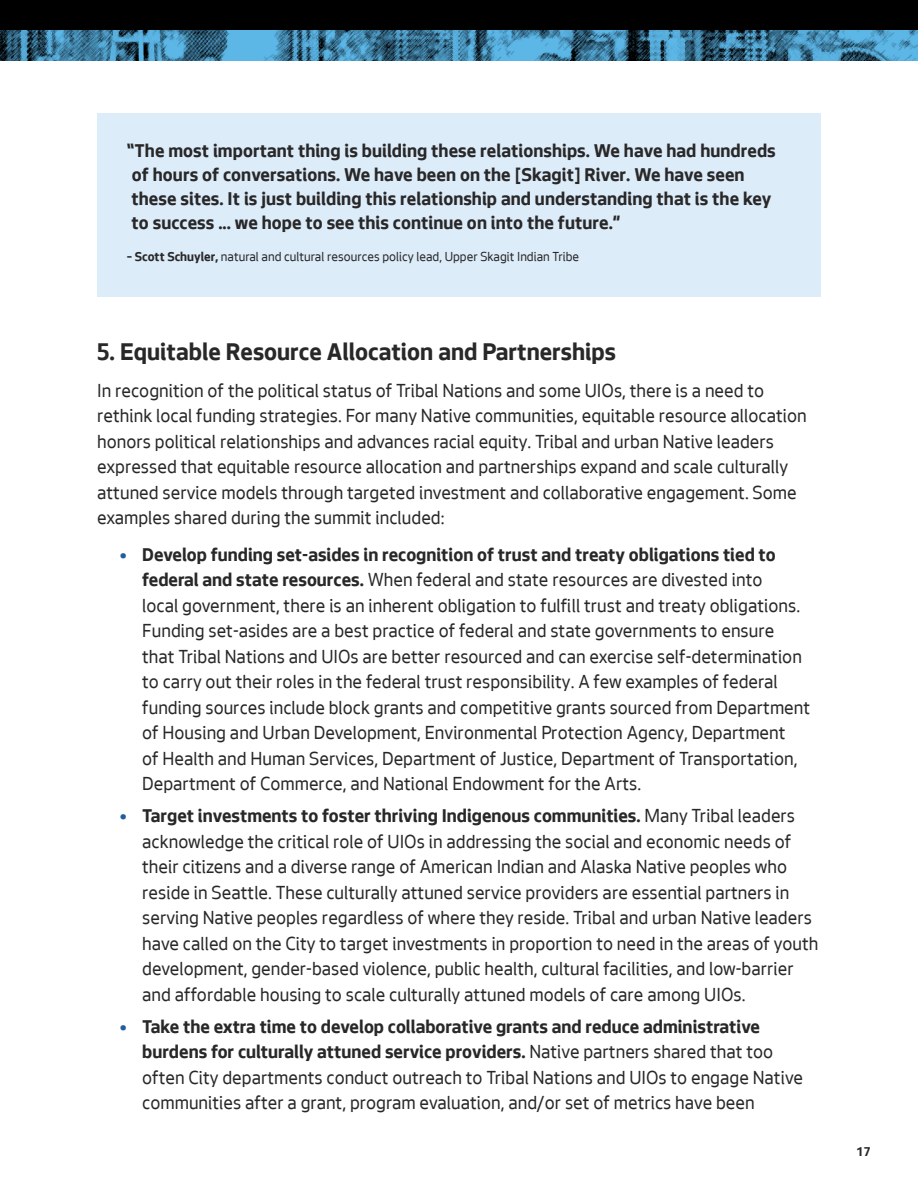
<style>
.page{position:relative;width:918px;height:1188px;background:#fff}
.page>*{position:absolute;margin:0;border:0;box-sizing:border-box;transform-origin:0 0}
.t1{font:700 25.5px "Seattle Text";color:#292829}
.body_less_space_before{font:19.5px/25.5px "Seattle Text";color:#292829}
.quote{font:700 19.5px/24px "Seattle Text";letter-spacing:.005em;color:#292829}
.Quote_attribution{font:13.5px "Seattle Text";color:#292829}
.t2{font:700 13.5px "Seattle Text";color:#292829}
.s1{font-weight:700}
.s2{font-size:18px;color:#215e9e}
</style>
<div class="page">
<div style="left:0;top:0;width:918px;height:30px;background:#000"></div>
<img style="left:0;top:30px;width:918px;height:31px">
<div style="left:97px;top:114px;width:724px;height:183px;background:#ddecf9"></div>
<p class="quote" style="left:127px;top:137px;width:651px">“The most important thing is building these relationships. We have had hundreds of hours of conversations. We have been on the [Skagit] River. We have seen these sites. It is just building this relationship and understanding that is the key to success ... we hope to see this continue on into the future.”</p>
<p class="Quote_attribution" style="left:127px;top:248px;width:454px"><span class="s1">– Scott Schuyler,</span> natural and cultural resources policy lead, Upper Skagit Indian Tribe</p>
<h2 class="t1" style="left:97px;top:335px;width:520px">5. Equitable Resource Allocation and Partnerships</h2>
<p class="body_less_space_before" style="left:97px;top:377px;width:711px">In recognition of the political status of Tribal Nations and some UIOs, there is a need to rethink local funding strategies. For many Native communities, equitable resource allocation honors political relationships and advances racial equity. Tribal and urban Native leaders expressed that equitable resource allocation and partnerships expand and scale culturally attuned service models through targeted investment and collaborative engagement. Some examples shared during the summit included:</p>
<p class="body_less_space_before" style="left:142px;top:541px;width:670px;text-indent:-22px"><span class="s2">•</span> <span class="s1">Develop funding set-asides in recognition of trust and treaty obligations tied to federal and state resources.</span> When federal and state resources are divested into<br>local government, there is an inherent obligation to fulfill trust and treaty obligations.<br>Funding set-asides are a best practice of federal and state governments to ensure that Tribal Nations and UIOs are better resourced and can exercise self-determination to carry out their roles in the federal trust responsibility. A few examples of federal funding sources include block grants and competitive grants sourced from Department of Housing and Urban Development, Environmental Protection Agency, Department<br>of Health and Human Services, Department of Justice, Department of Transportation, Department of Commerce, and National Endowment for the Arts.</p>
<p class="body_less_space_before" style="left:142px;top:802px;width:678px;text-indent:-22px"><span class="s2">•</span> <span class="s1">Target investments to foster thriving Indigenous communities.</span> Many Tribal leaders acknowledge the critical role of UIOs in addressing the social and economic needs of their citizens and a diverse range of American Indian and Alaska Native peoples who reside in Seattle. These culturally attuned service providers are essential partners in serving Native peoples regardless of where they reside. Tribal and urban Native leaders have called on the City to target investments in proportion to need in the areas of youth development, gender-based violence, public health, cultural facilities, and low-barrier and affordable housing to scale culturally attuned models of care among UIOs.</p>
<p class="body_less_space_before" style="left:142px;top:1013px;width:662px;text-indent:-22px"><span class="s2">•</span> <span class="s1">Take the extra time to develop collaborative grants and reduce administrative burdens for culturally attuned service providers.</span> Native partners shared that too often City departments conduct outreach to Tribal Nations and UIOs to engage Native communities after a grant, program evaluation, and/or set of metrics have been</p>
<p class="t2" style="left:857px;top:1142px;width:15px">17</p>
</div>
